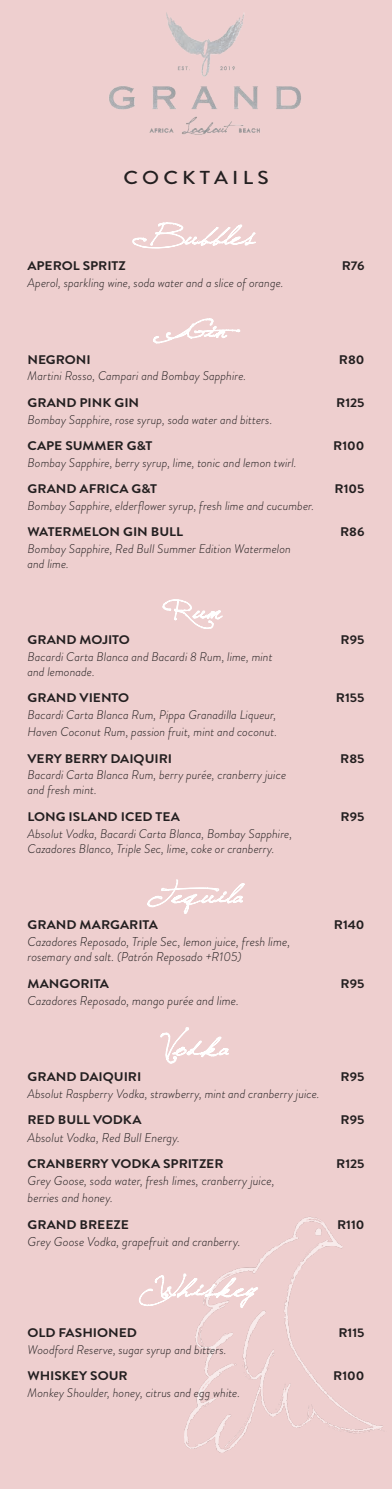
<style>
.page{position:relative;width:392px;height:1489px;background:#fff}
.page>*{position:absolute;margin:0;border:0;box-sizing:border-box;transform-origin:0 0}
.t1{font:500 18.75px "Brandon Grotesque";letter-spacing:.2em;color:#231f20;scale:1.12 1}
.t2{font:italic 300 12.75px/15.4px "Brandon Grotesque";color:#231f20}
.t3{font:italic 300 12.5px/15px "Brandon Grotesque";letter-spacing:.005em;color:#231f20}
.t4{font:700 12.5px "Brandon Grotesque";color:#231f20;scale:1.1 1}
</style>
<div class="page">
<div style="left:0;top:0;width:392px;height:1488px;background:#eecfcf"></div>
<img style="left:185px;top:1216px;width:198px;height:237px">
<svg style="left:132px;top:222px;width:124px;height:27px"></svg>
<svg style="left:153px;top:318px;width:87px;height:26px"></svg>
<svg style="left:162px;top:599px;width:61px;height:30px"></svg>
<svg style="left:147px;top:879px;width:98px;height:35px"></svg>
<svg style="left:160px;top:1027px;width:69px;height:37px"></svg>
<svg style="left:139px;top:1272px;width:119px;height:36px"></svg>
<img style="left:109px;top:12px;width:192px;height:123px">
<h1 class="t1" style="left:123px;top:165px;width:131px">COCKTAILS</h1>
<p class="t4" style="left:27px;top:257px;width:91px">APEROL SPRITZ</p>
<p class="t4" style="left:341px;top:257px;width:22px">R76</p>
<p class="t3" style="left:27px;top:275px;width:257px">Aperol, sparkling wine, soda water and a slice of orange.</p>
<p class="t4" style="left:27px;top:350px;width:59px">NEGRONI</p>
<p class="t4" style="left:339px;top:350px;width:25px">R80</p>
<p class="t3" style="left:27px;top:368px;width:220px">Martini Rosso, Campari and Bombay Sapphire.</p>
<p class="t4" style="left:27px;top:393px;width:103px">GRAND PINK GIN</p>
<p class="t4" style="left:336px;top:393px;width:27px">R125</p>
<p class="t3" style="left:27px;top:412px;width:246px">Bombay Sapphire, rose syrup, soda water and bitters.</p>
<p class="t4" style="left:27px;top:437px;width:115px">CAPE SUMMER G&amp;T</p>
<p class="t4" style="left:333px;top:437px;width:30px">R100</p>
<p class="t3" style="left:27px;top:455px;width:270px">Bombay Sapphire, berry syrup, lime, tonic and lemon twirl.</p>
<p class="t4" style="left:27px;top:480px;width:119px">GRAND AFRICA G&amp;T</p>
<p class="t4" style="left:334px;top:480px;width:29px">R105</p>
<p class="t3" style="left:27px;top:498px;width:288px">Bombay Sapphire, elderflower syrup, fresh lime and cucumber.</p>
<p class="t4" style="left:27px;top:523px;width:143px">WATERMELON GIN BULL</p>
<p class="t4" style="left:340px;top:523px;width:24px">R86</p>
<p class="t3" style="left:27px;top:541px;width:265px">Bombay Sapphire, Red Bull Summer Edition Watermelon and lime.</p>
<p class="t4" style="left:27px;top:631px;width:95px">GRAND MOJITO</p>
<p class="t4" style="left:340px;top:631px;width:23px">R95</p>
<p class="t3" style="left:27px;top:649px;width:246px">Bacardi Carta Blanca and Bacardi 8 Rum, lime, mint and lemonade.</p>
<p class="t4" style="left:27px;top:689px;width:94px">GRAND VIENTO</p>
<p class="t4" style="left:335px;top:689px;width:28px">R155</p>
<p class="t3" style="left:27px;top:706px;width:251px;line-height:16.9px">Bacardi Carta Blanca Rum, Pippa Granadilla Liqueur,<br>Haven Coconut Rum, passion fruit, mint and coconut.</p>
<p class="t4" style="left:27px;top:749px;width:133px">VERY BERRY DAIQUIRI</p>
<p class="t4" style="left:340px;top:749px;width:24px">R85</p>
<p class="t3" style="left:27px;top:767px;width:260px">Bacardi Carta Blanca Rum, berry purée, cranberry juice and fresh mint.</p>
<p class="t4" style="left:27px;top:807px;width:140px">LONG ISLAND ICED TEA</p>
<p class="t4" style="left:340px;top:807px;width:23px">R95</p>
<p class="t3" style="left:27px;top:825px;width:266px">Absolut Vodka, Bacardi Carta Blanca, Bombay Sapphire,<br>Cazadores Blanco, Triple Sec, lime, coke or cranberry.</p>
<p class="t4" style="left:27px;top:915px;width:120px">GRAND MARGARITA</p>
<p class="t4" style="left:333px;top:915px;width:29px">R140</p>
<p class="t2" style="left:27px;top:934px;width:264px">Cazadores Reposado, Triple Sec, lemon juice, fresh lime, rosemary and salt. (Patrón Reposado +R105)</p>
<p class="t4" style="left:27px;top:974px;width:76px">MANGORITA</p>
<p class="t4" style="left:340px;top:974px;width:23px">R95</p>
<p class="t2" style="left:27px;top:992px;width:213px">Cazadores Reposado, mango purée and lime.</p>
<p class="t4" style="left:27px;top:1068px;width:105px">GRAND DAIQUIRI</p>
<p class="t4" style="left:340px;top:1068px;width:23px">R95</p>
<p class="t3" style="left:27px;top:1086px;width:293px">Absolut Raspberry Vodka, strawberry, mint and cranberry juice.</p>
<p class="t4" style="left:27px;top:1111px;width:105px">RED BULL VODKA</p>
<p class="t4" style="left:340px;top:1111px;width:23px">R95</p>
<p class="t2" style="left:27px;top:1129px;width:154px">Absolut Vodka, Red Bull Energy.</p>
<p class="t4" style="left:27px;top:1154px;width:180px">CRANBERRY VODKA SPRITZER</p>
<p class="t4" style="left:336px;top:1154px;width:27px">R125</p>
<p class="t2" style="left:27px;top:1171px;width:248px;line-height:17.2px">Grey Goose, soda water, fresh limes, cranberry juice, berries and honey.</p>
<p class="t4" style="left:27px;top:1215px;width:94px">GRAND BREEZE</p>
<p class="t4" style="left:337px;top:1215px;width:26px">R110</p>
<p class="t2" style="left:27px;top:1233px;width:214px">Grey Goose Vodka, grapefruit and cranberry.</p>
<p class="t4" style="left:27px;top:1323px;width:101px">OLD FASHIONED</p>
<p class="t4" style="left:338px;top:1323px;width:25px">R115</p>
<p class="t3" style="left:27px;top:1341px;width:200px">Woodford Reserve, sugar syrup and bitters.</p>
<p class="t4" style="left:27px;top:1366px;width:93px">WHISKEY SOUR</p>
<p class="t4" style="left:333px;top:1366px;width:30px">R100</p>
<p class="t3" style="left:27px;top:1385px;width:214px">Monkey Shoulder, honey, citrus and egg white.</p>
</div>
